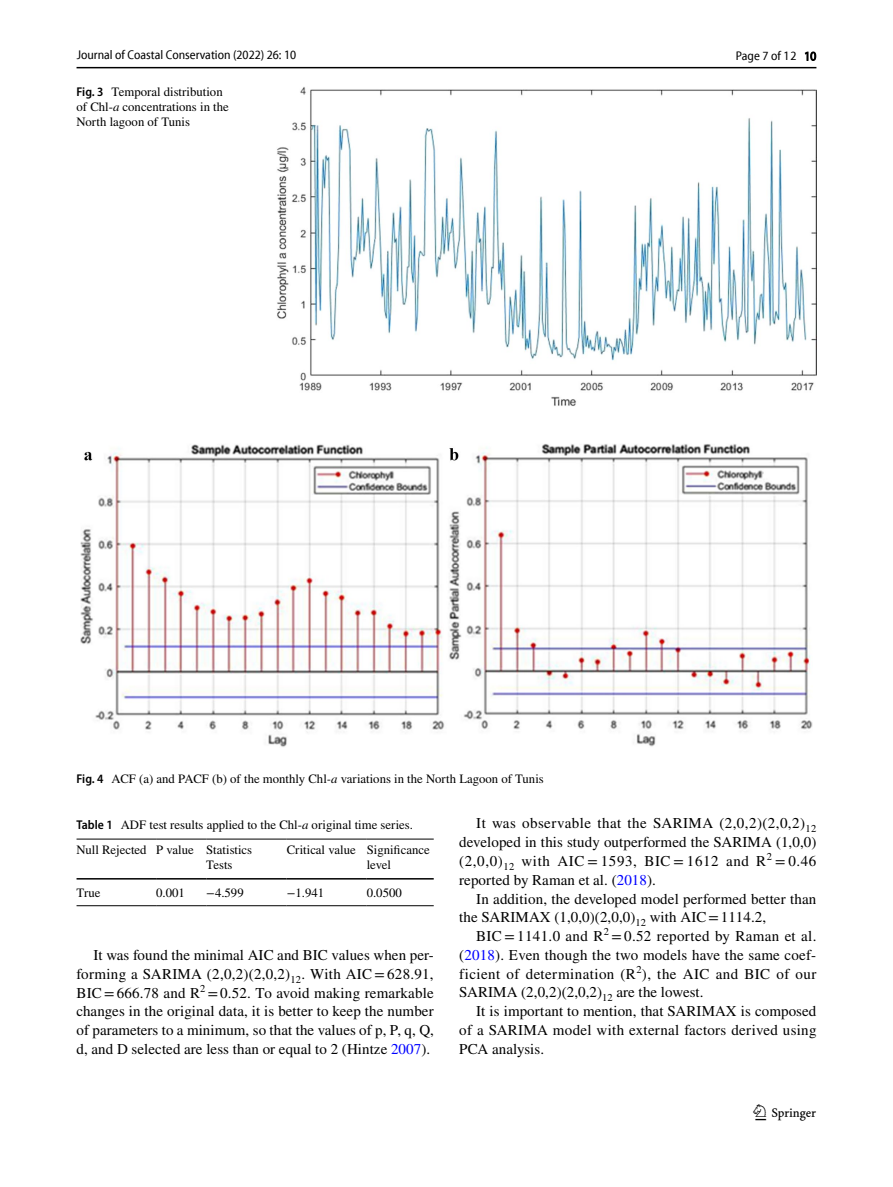
<style>
.page{position:relative;width:893px;height:1187px;background:#fff}
.page>*{position:absolute;margin:0;border:0;box-sizing:border-box;transform-origin:0 0}
.t1{font:22.5px "Springnew Regular 3";color:#000}
.t2{font:15px/18.8px "STIX";letter-spacing:.01em;color:#000;text-align:justify}
.t3{font:12.75px/15px "STIX";color:#000}
.t4{font:semi-condensed 12.75px "Myriad Pro Unic";color:#000}
.s1{font-family:"Myriad Pro Unic Semi Condensed 3";font-stretch:normal}
.s2{font-family:"Myriad Pro";font-weight:600;font-stretch:semi-condensed}
.s3{font-style:italic}
.s4{color:#00f}
</style>
<div class="page">
<hr style="left:77px;top:67px;width:739px;height:1px;background:#000">
<img style="left:277px;top:87px;width:539px;height:319px">
<img style="left:81px;top:444px;width:731px;height:303px">
<hr style="left:77px;top:838px;width:79px;height:1px;background:#000">
<hr style="left:77px;top:878px;width:79px;height:1px;background:#000">
<hr style="left:156px;top:838px;width:50px;height:1px;background:#000">
<hr style="left:156px;top:878px;width:50px;height:1px;background:#000">
<hr style="left:206px;top:838px;width:81px;height:1px;background:#000">
<hr style="left:206px;top:878px;width:81px;height:1px;background:#000">
<hr style="left:287px;top:838px;width:80px;height:1px;background:#000">
<hr style="left:287px;top:878px;width:80px;height:1px;background:#000">
<hr style="left:367px;top:838px;width:67px;height:1px;background:#000">
<hr style="left:367px;top:878px;width:67px;height:1px;background:#000">
<hr style="left:77px;top:905px;width:79px;height:1px;background:#000">
<hr style="left:156px;top:905px;width:50px;height:1px;background:#000">
<hr style="left:206px;top:905px;width:81px;height:1px;background:#000">
<hr style="left:287px;top:905px;width:80px;height:1px;background:#000">
<hr style="left:367px;top:905px;width:67px;height:1px;background:#000">
<p class="t4" style="left:77px;top:50px;width:221px">Journal of Coastal Conservation (2022) 26: 10</p>
<p class="t4" style="left:736px;top:51px;width:82px">Page 7 of 12 <span class="s1">10</span></p>
<p class="t3" style="left:77px;top:85px;width:154px"><span class="s2">Fig. 3</span> Temporal distribution of Chl-<span class="s3">a</span> concentrations in the<br>North lagoon of Tunis</p>
<p class="t3" style="left:77px;top:771px;width:469px"><span class="s2">Fig. 4</span> ACF (a) and PACF (b) of the monthly Chl<span class="s3">-a</span> variations in the North Lagoon of Tunis</p>
<p class="t3" style="left:77px;top:812px;width:338px;line-height:25.5px"><span class="s2">Table 1</span> ADF test results applied to the Chl-<span class="s3">a</span> original time series.<br>Null Rejected P value Statistics</p>
<p class="t3" style="left:206px;top:858px;width:28px">Tests</p>
<p class="t2" style="left:459px;top:815px;width:359px;text-indent:17px">It was observable that the SARIMA (2,0,2)(2,0,2)<sub>12 </sub>developed in this study outperformed the SARIMA (1,0,0) (2,0,0)<sub>12</sub> with AIC = 1593, BIC = 1612 and R<sup>2</sup> = 0.46 reported by Raman et al. (<span class="s4">2018</span>).</p>
<p class="t2" style="left:459px;top:890px;width:359px;text-indent:17px">In addition, the developed model performed better than the SARIMAX (1,0,0)(2,0,0)<sub>12</sub> with AIC=1114.2,</p>
<p class="t2" style="left:459px;top:927px;width:359px;text-indent:17px">BIC=1141.0 and R<sup>2</sup> =0.52 reported by Raman et al. (<span class="s4">2018</span>). Even though the two models have the same coef&shy;ficient of determination (R<sup>2</sup>), the AIC and BIC of our SARIMA (2,0,2)(2,0,2)<sub>12</sub> are the lowest.</p>
<p class="t2" style="left:459px;top:1002px;width:359px;text-indent:17px">It is important to mention, that SARIMAX is composed of a SARIMA model with external factors derived using PCA analysis.</p>
<p class="t3" style="left:367px;top:843px;width:65px;text-indent:-80px">Critical value Significance level</p>
<p class="t3" style="left:77px;top:886px;width:26px">True</p>
<p class="t3" style="left:156px;top:886px;width:30px">0.001</p>
<p class="t3" style="left:206px;top:886px;width:39px">−4.599</p>
<p class="t3" style="left:287px;top:886px;width:39px">−1.941</p>
<p class="t3" style="left:367px;top:886px;width:37px">0.0500</p>
<p class="t2" style="left:77px;top:946px;width:359px;text-indent:17px">It was found the minimal AIC and BIC values when per&shy;forming a SARIMA (2,0,2)(2,0,2)<sub>12</sub>. With AIC=628.91, BIC=666.78 and R<sup>2</sup> =0.52. To avoid making remarkable changes in the original data, it is better to keep the number of parameters to a minimum, so that the values of p, P, q, Q, d, and D selected are less than or equal to 2 (Hintze <span class="s4">2007</span>).</p>
<h1 class="t1" style="left:755px;top:1104px;width:62px">1 3</h1>
</div>
